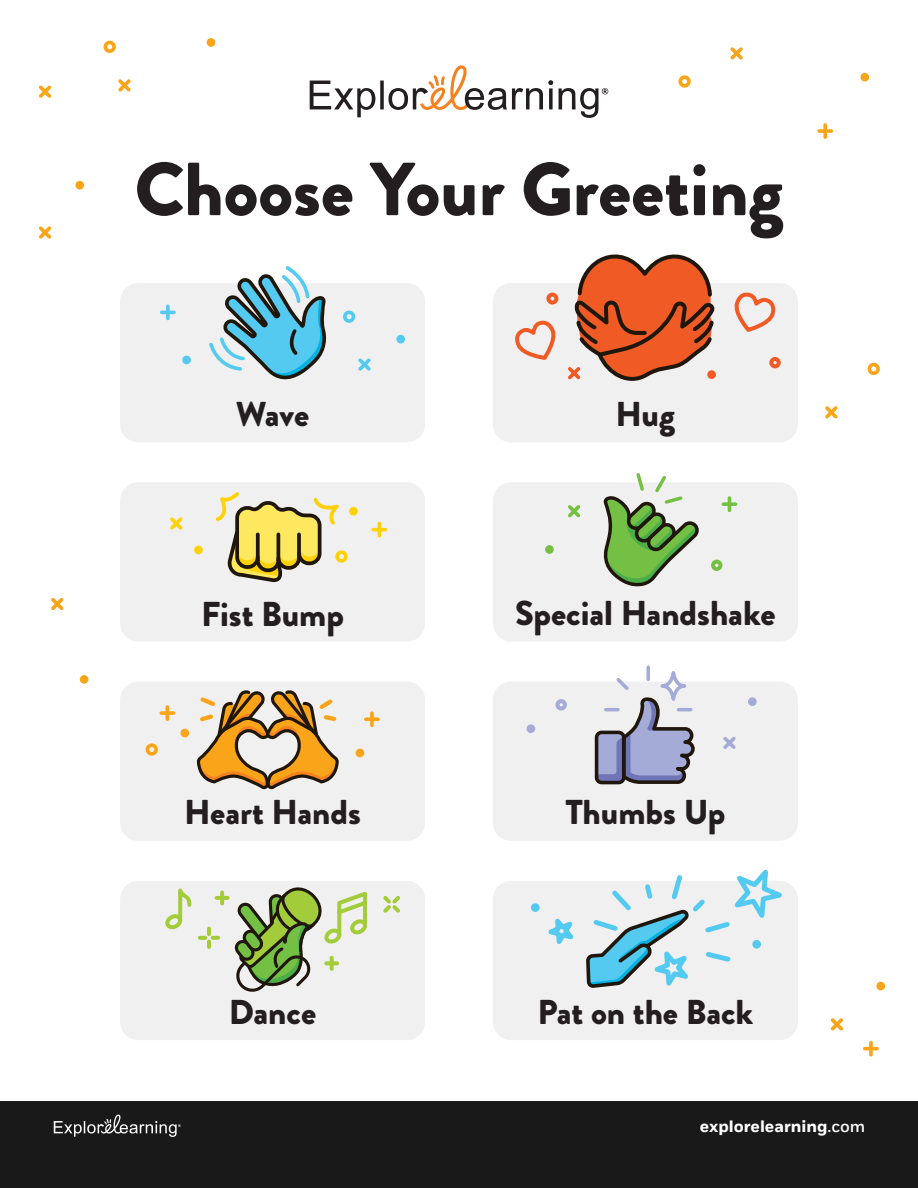
<style>
.page{position:relative;width:918px;height:1188px;background:#fff}
.page>*{position:absolute;margin:0;border:0;box-sizing:border-box;transform-origin:0 0}
.t1{font:900 75px "Brandon Grotesque";color:#231f20}
.t2{font:900 34.5px "Brandon Grotesque";color:#231f20}
.t3{font:700 16.5px "Fort";color:#fff}
.s1{font-weight:500}
</style>
<div class="page">
<div style="left:120px;top:283px;width:305px;height:159px;background:#f1f0f0;border-radius:18px"></div>
<div style="left:493px;top:283px;width:305px;height:159px;background:#f1f0f0;border-radius:18px"></div>
<div style="left:120px;top:682px;width:305px;height:159px;background:#f1f0f0;border-radius:18px"></div>
<div style="left:493px;top:682px;width:305px;height:159px;background:#f1f0f0;border-radius:18px"></div>
<div style="left:120px;top:881px;width:305px;height:159px;background:#f1f0f0;border-radius:18px"></div>
<div style="left:493px;top:881px;width:305px;height:159px;background:#f1f0f0;border-radius:18px"></div>
<div style="left:120px;top:482px;width:305px;height:160px;background:#f1f0f0;border-radius:18px"></div>
<div style="left:493px;top:482px;width:305px;height:160px;background:#f1f0f0;border-radius:18px"></div>
<svg style="left:196px;top:690px;width:143px;height:100px"></svg>
<svg style="left:215px;top:492px;width:124px;height:91px"></svg>
<div style="left:595px;top:731px;width:31px;height:53px;border:4px solid #20170c;border-radius:5px"></div>
<svg style="left:646px;top:667px;width:4px;height:8px"></svg>
<svg style="left:597px;top:675px;width:98px;height:110px"></svg>
<svg style="left:662px;top:673px;width:23px;height:26px"></svg>
<div style="left:660px;top:671px;width:26px;height:30px;border:4px solid #a3abd6;border-radius:50%"></div>
<svg style="left:548px;top:869px;width:234px;height:119px"></svg>
<svg style="left:603px;top:473px;width:96px;height:114px"></svg>
<svg style="left:165px;top:888px;width:27px;height:42px"></svg>
<svg style="left:383px;top:896px;width:17px;height:17px"></svg>
<svg style="left:200px;top:887px;width:167px;height:105px"></svg>
<svg style="left:734px;top:292px;width:42px;height:40px"></svg>
<div style="left:769px;top:357px;width:12px;height:11px;border:4px solid #f05a24;border-radius:50%"></div>
<div style="left:711px;top:560px;width:11px;height:11px;border:4px solid #74c044;border-radius:50%"></div>
<div style="left:555px;top:699px;width:12px;height:12px;border:4px solid #a3abd6;border-radius:50%"></div>
<div style="left:0;top:1102px;width:918px;height:86px;background:#191919"></div>
<svg style="left:54px;top:1115px;width:127px;height:22px"></svg>
<svg style="left:166px;top:306px;width:4px;height:13px"></svg>
<svg style="left:162px;top:311px;width:12px;height:3px"></svg>
<svg style="left:823px;top:125px;width:4px;height:12px"></svg>
<svg style="left:819px;top:129px;width:12px;height:4px"></svg>
<svg style="left:869px;top:1043px;width:4px;height:12px"></svg>
<svg style="left:865px;top:1047px;width:12px;height:3px"></svg>
<svg style="left:373px;top:524px;width:12px;height:12px"></svg>
<svg style="left:370px;top:713px;width:4px;height:12px"></svg>
<svg style="left:366px;top:717px;width:12px;height:4px"></svg>
<svg style="left:166px;top:707px;width:3px;height:12px"></svg>
<svg style="left:161px;top:711px;width:12px;height:4px"></svg>
<svg style="left:728px;top:498px;width:3px;height:12px"></svg>
<svg style="left:723px;top:502px;width:13px;height:4px"></svg>
<svg style="left:170px;top:517px;width:13px;height:13px"></svg>
<svg style="left:568px;top:505px;width:13px;height:13px"></svg>
<svg style="left:723px;top:736px;width:13px;height:13px"></svg>
<div style="left:335px;top:550px;width:13px;height:13px;border:4px solid #ffd109;border-radius:50%"></div>
<div style="left:146px;top:743px;width:12px;height:13px;border:4px solid #faa519;border-radius:50%"></div>
<div style="left:182px;top:356px;width:9px;height:8px;background:#55caf1;border-radius:50%"></div>
<div style="left:349px;top:507px;width:9px;height:9px;background:#ffd109;border-radius:50%"></div>
<div style="left:194px;top:546px;width:9px;height:8px;background:#ffd109;border-radius:50%"></div>
<div style="left:356px;top:749px;width:8px;height:8px;background:#faa519;border-radius:50%"></div>
<div style="left:180px;top:729px;width:9px;height:8px;background:#faa519;border-radius:50%"></div>
<svg style="left:118px;top:79px;width:13px;height:13px"></svg>
<svg style="left:39px;top:226px;width:13px;height:13px"></svg>
<svg style="left:830px;top:1018px;width:13px;height:13px"></svg>
<svg style="left:51px;top:597px;width:13px;height:14px"></svg>
<svg style="left:825px;top:406px;width:13px;height:13px"></svg>
<svg style="left:730px;top:47px;width:13px;height:13px"></svg>
<svg style="left:39px;top:85px;width:13px;height:13px"></svg>
<div style="left:104px;top:41px;width:12px;height:12px;border:4px solid #faa519;border-radius:50%"></div>
<div style="left:868px;top:363px;width:12px;height:12px;border:4px solid #faa519;border-radius:50%"></div>
<div style="left:207px;top:38px;width:8px;height:9px;background:#faa519;border-radius:50%"></div>
<div style="left:75px;top:181px;width:9px;height:9px;background:#faa519;border-radius:50%"></div>
<div style="left:80px;top:675px;width:8px;height:9px;background:#faa519;border-radius:50%"></div>
<div style="left:876px;top:982px;width:9px;height:8px;background:#faa519;border-radius:50%"></div>
<div style="left:531px;top:903px;width:9px;height:9px;background:#55caf1;border-radius:50%"></div>
<div style="left:752px;top:940px;width:9px;height:9px;background:#55caf1;border-radius:50%"></div>
<div style="left:860px;top:73px;width:9px;height:9px;background:#faa519;border-radius:50%"></div>
<div style="left:545px;top:545px;width:9px;height:9px;background:#74c044;border-radius:50%"></div>
<div style="left:748px;top:697px;width:9px;height:9px;background:#a3abd6;border-radius:50%"></div>
<div style="left:527px;top:724px;width:8px;height:9px;background:#a3abd6;border-radius:50%"></div>
<svg style="left:209px;top:65px;width:507px;height:316px"></svg>
<h1 class="t1" style="left:134px;top:136px;width:651px">Choose Your Greeting</h1>
<p class="t2" style="left:236px;top:390px;width:75px">Wave</p>
<p class="t2" style="left:616px;top:390px;width:61px">Hug</p>
<p class="t2" style="left:201px;top:590px;width:144px">Fist Bump</p>
<p class="t2" style="left:515px;top:589px;width:262px">Special Handshake</p>
<p class="t2" style="left:184px;top:788px;width:178px">Heart Hands</p>
<p class="t2" style="left:565px;top:788px;width:161px">Thumbs Up</p>
<p class="t2" style="left:229px;top:988px;width:89px">Dance</p>
<p class="t2" style="left:537px;top:988px;width:217px">Pat on the Back</p>
<p class="t3" style="left:700px;top:1117px;width:167px">explorelearning<span class="s1">.com</span></p>
</div>
